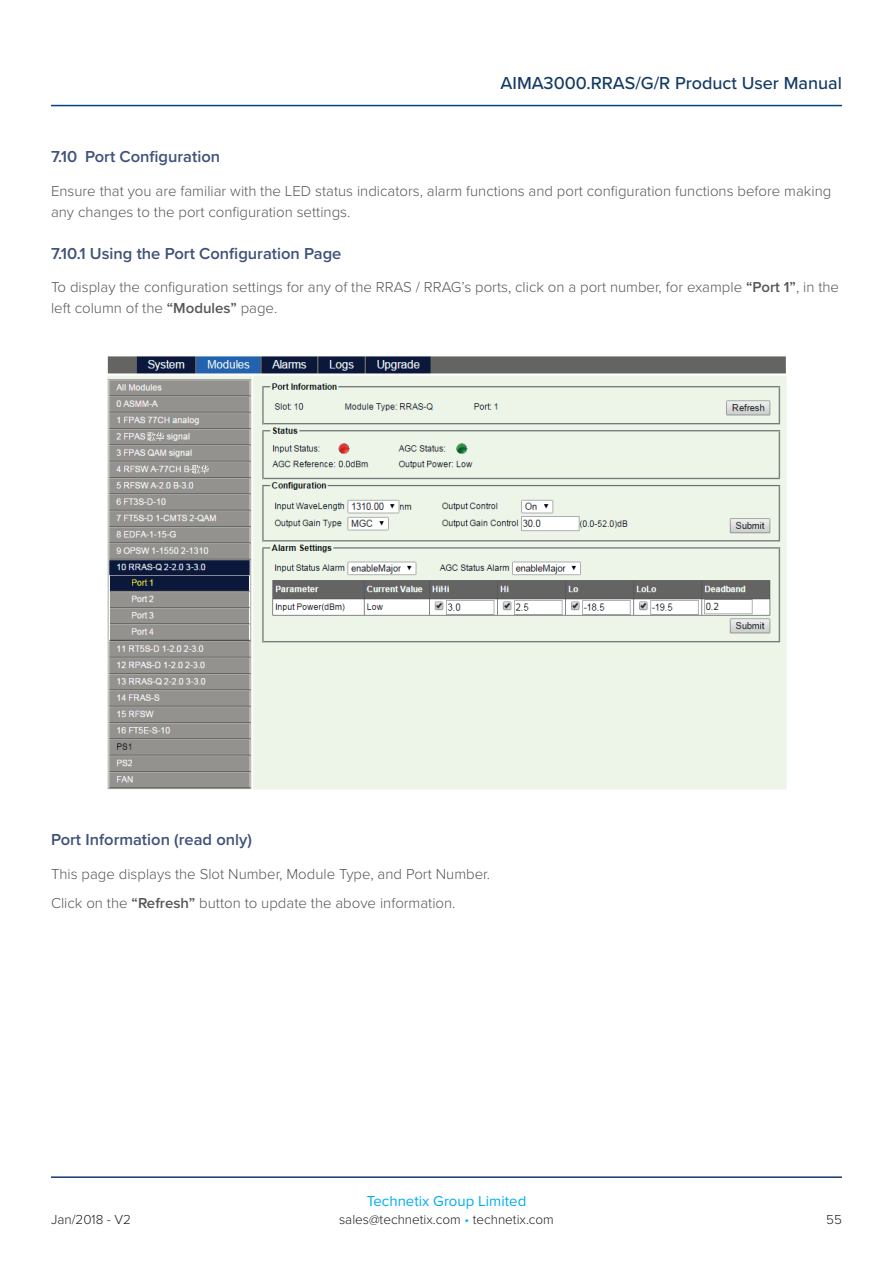
<style>
.page{position:relative;width:893px;height:1263px;background:#fff}
.page>*{position:absolute;margin:0;border:0;box-sizing:border-box;transform-origin:0 0}
.t1{font:500 18px "Proxima Nova";color:#143a65}
.t2{font:600 16.5px "Proxima Nova";color:#405279}
.t3{font:300 15px/21px "Proxima Nova";color:#57585a}
.t4{font:15px "Proxima Nova";color:#00aeef}
.t5{font:300 13.5px "Proxima Nova";color:#231f20}
.s1{font-weight:600}
.s2{color:#00aeef}
</style>
<div class="page">
<hr style="left:51px;top:105px;width:791px;height:1px;background:#01437c">
<hr style="left:51px;top:1176px;width:791px;height:2px;background:#143a65">
<img style="left:107px;top:356px;width:680px;height:433px">
<p class="t1" style="left:501px;top:70px;width:343px">AIMA3000.RRAS/G/R Product User Manual</p>
<p class="t2" style="left:51px;top:144px;width:171px">7.10 Port Configuration</p>
<p class="t3" style="left:51px;top:179px;width:782px">Ensure that you are familiar with the LED status indicators, alarm functions and port configuration functions before making any changes to the port configuration settings.</p>
<p class="t2" style="left:51px;top:241px;width:292px">7.10.1 Using the Port Configuration Page</p>
<p class="t3" style="left:51px;top:276px;width:790px">To display the configuration settings for any of the RRAS / RRAG’s ports, click on a port number, for example <span class="s1">“Port 1”</span>, in the left column of the <span class="s1">“Modules”</span> page.</p>
<p class="t2" style="left:51px;top:827px;width:203px">Port Information (read only)</p>
<p class="t3" style="left:51px;top:858px;width:440px;line-height:29.5px">This page displays the Slot Number, Module Type, and Port Number.<br>Click on the <span class="s1">“Refresh”</span> button to update the above information.</p>
<p class="t4" style="left:367px;top:1190px;width:161px">Technetix Group Limited</p>
<p class="t5" style="left:51px;top:1209px;width:82px">Jan/2018 - V2</p>
<p class="t5" style="left:339px;top:1209px;width:216px">sales@technetix.com <span class="s2">•</span> technetix.com</p>
<p class="t5" style="left:826px;top:1209px;width:17px">55</p>
</div>
